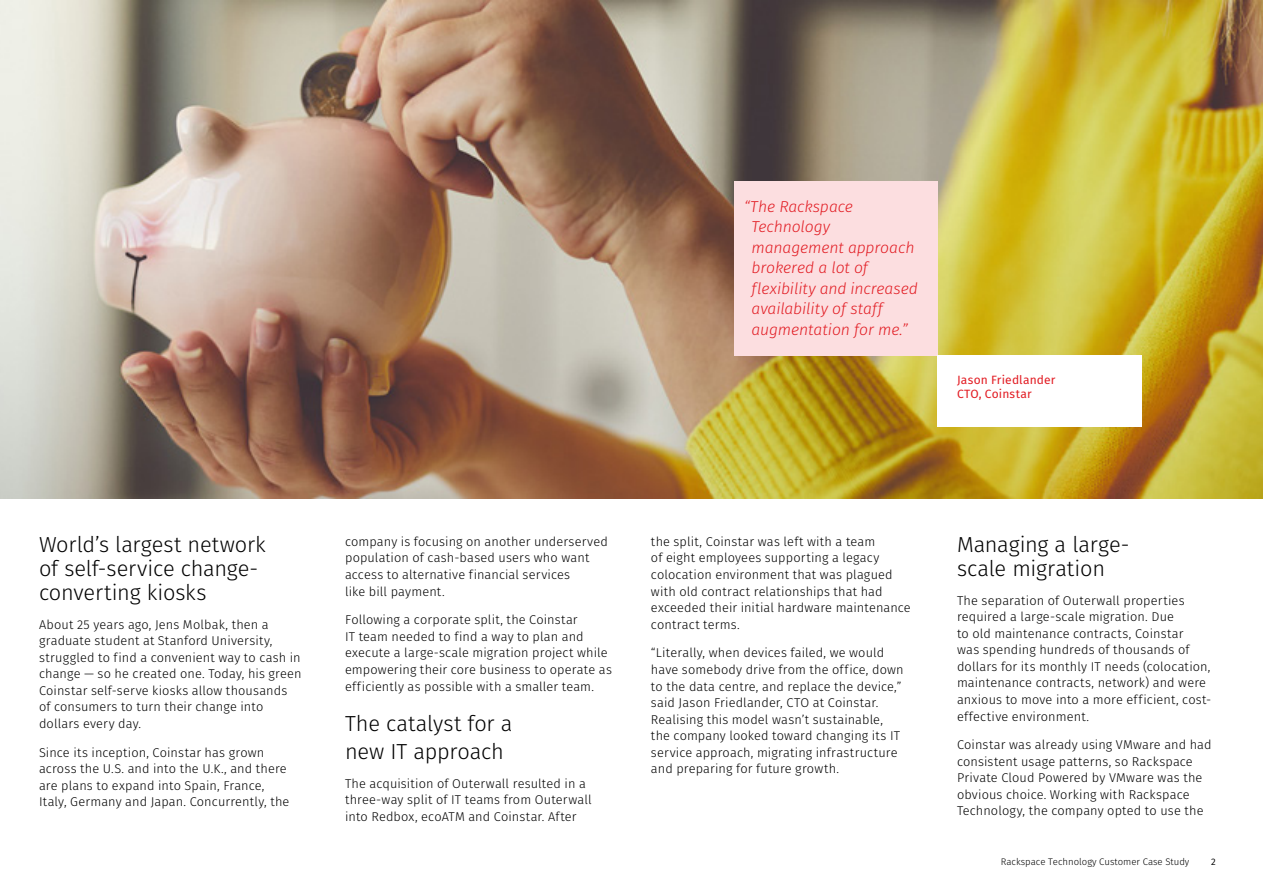
<style>
.page{position:relative;width:1263px;height:893px;background:#fff}
.page>*{position:absolute;margin:0;border:0;box-sizing:border-box;transform-origin:0 0}
.t1{font:300 21.75px/24px "Fira Sans";letter-spacing:-.01em;color:#000}
.t2{font:italic 300 15.75px/20.4px "Fira Sans";letter-spacing:-.005em;color:#e21c23}
.t3{font:300 12.75px/16.5px "Fira Sans";letter-spacing:.01em;color:#000}
.t4{font:12px/14.4px "Fira Sans";letter-spacing:.01em;color:#e21c23}
.t5{font:300 9.6px "Fira Sans";color:#000}
.t6{font:9.45px "Fira Sans";color:#000}
</style>
<div class="page">
<img style="left:0;top:0;width:1263px;height:498px">
<div style="left:733px;top:181px;width:204px;height:175px;background:#fcdee0"></div>
<div style="left:937px;top:356px;width:204px;height:71px;background:#fff"></div>
<p class="t2" style="left:751px;top:196px;width:168px;text-indent:-7px">“The Rackspace<br>Technology management approach brokered a lot of flexibility and increased availability of staff augmentation for me.”</p>
<p class="t4" style="left:957px;top:372px;width:100px">Jason Friedlander<br>CTO, Coinstar</p>
<h1 class="t1" style="left:39px;top:532px;width:228px">World’s largest network of self-service change&shy;converting kiosks</h1>
<p class="t3" style="left:39px;top:616px;width:264px">About 25 years ago, Jens Molbak, then a graduate student at Stanford University, struggled to find a convenient way to cash in change — so he created one. Today, his green Coinstar self-serve kiosks allow thousands of consumers to turn their change into dollars every day.</p>
<p class="t3" style="left:39px;top:744px;width:252px">Since its inception, Coinstar has grown across the U.S. and into the U.K., and there are plans to expand into Spain, France, Italy, Germany and Japan. Concurrently, the</p>
<p class="t3" style="left:345px;top:533px;width:264px">company is focusing on another underserved population of cash-based users who want access to alternative financial services<br>like bill payment.</p>
<p class="t3" style="left:345px;top:611px;width:268px">Following a corporate split, the Coinstar<br>IT team needed to find a way to plan and execute a large-scale migration project while empowering their core business to operate as efficiently as possible with a smaller team.</p>
<h1 class="t1" style="left:345px;top:709px;width:169px;line-height:28.2px">The catalyst for a new IT approach</h1>
<p class="t3" style="left:345px;top:775px;width:248px">The acquisition of Outerwall resulted in a three-way split of IT teams from Outerwall into Redbox, ecoATM and Coinstar. After</p>
<p class="t3" style="left:651px;top:533px;width:261px">the split, Coinstar was left with a team<br>of eight employees supporting a legacy colocation environment that was plagued with old contract relationships that had exceeded their initial hardware maintenance contract terms.</p>
<p class="t3" style="left:651px;top:645px;width:254px">“Literally, when devices failed, we would have somebody drive from the office, down to the data centre, and replace the device,” said Jason Friedlander, CTO at Coinstar.<br>Realising this model wasn’t sustainable, the company looked toward changing its IT service approach, migrating infrastructure and preparing for future growth.</p>
<h1 class="t1" style="left:957px;top:532px;width:174px">Managing a large&shy;scale migration</h1>
<p class="t3" style="left:957px;top:592px;width:256px">The separation of Outerwall properties required a large-scale migration. Due<br>to old maintenance contracts, Coinstar<br>was spending hundreds of thousands of dollars for its monthly IT needs (colocation, maintenance contracts, network) and were anxious to move into a more efficient, cost&shy;effective environment.</p>
<p class="t3" style="left:957px;top:736px;width:256px">Coinstar was already using VMware and had consistent usage patterns, so Rackspace Private Cloud Powered by VMware was the obvious choice. Working with Rackspace Technology, the company opted to use the</p>
<p class="t5" style="left:1001px;top:855px;width:190px">Rackspace Technology Customer Case Study</p>
<p class="t6" style="left:1211px;top:855px;width:6px">2</p>
</div>
